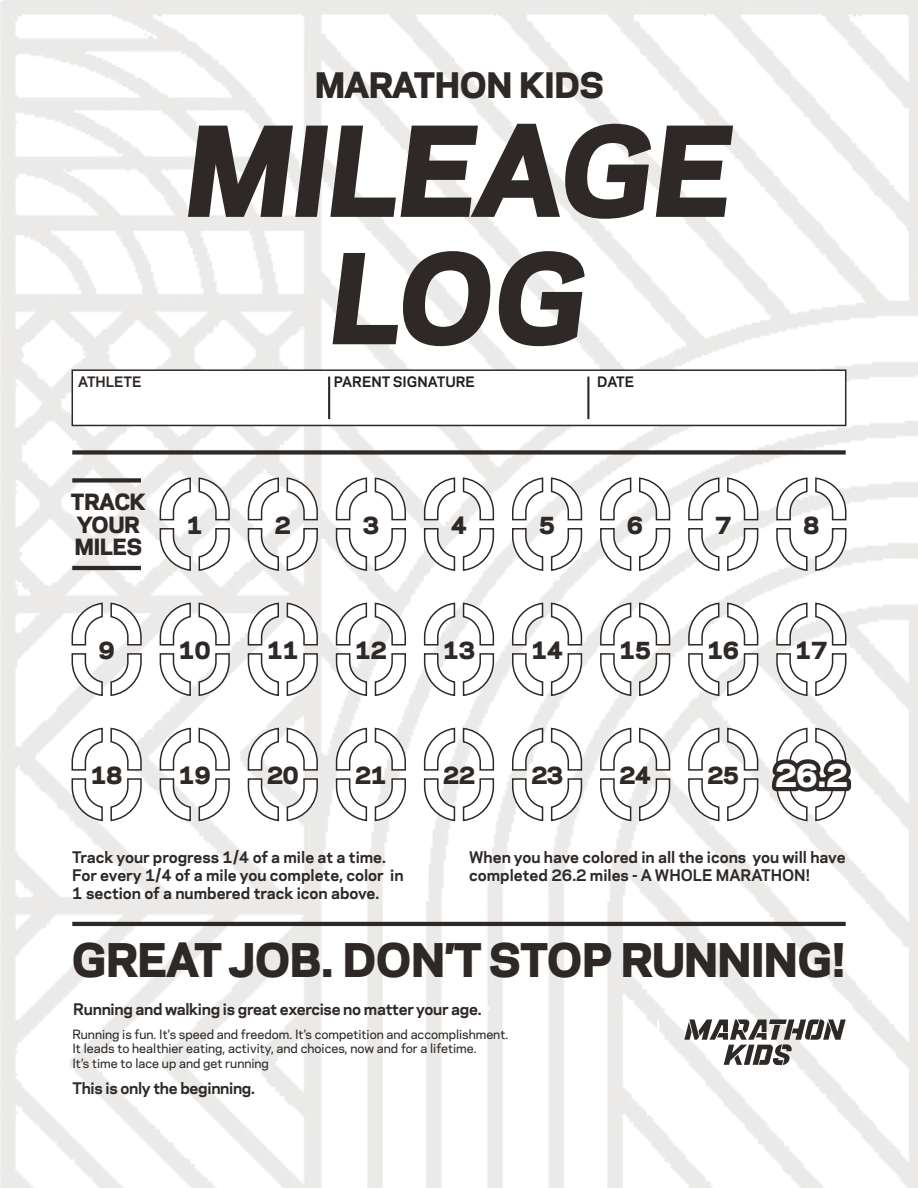
<style>
.page{position:relative;width:918px;height:1188px;background:#fff}
.page>*{position:absolute;margin:0;border:0;box-sizing:border-box;transform-origin:0 0}
.t1{font:italic 800 117px/127.4px "Galaxie Polaris";color:#2e2926;text-align:center}
.t2{font:800 43.5px "Galaxie Polaris";letter-spacing:-.005em;color:#2e2926}
.t3{font:800 33px "Galaxie Polaris";color:#2e2926}
.t4{font:800 30px "Galaxie Polaris";color:#fff}
.t5{font:800 22.5px "Galaxie Polaris";color:#2e2926}
.t6{font:800 21px "Galaxie Polaris";color:#2e2926}
.t7{font:700 15px/18px "Galaxie Polaris";color:#2e2926}
.t8{font:700 15px "Galaxie Polaris";letter-spacing:-.02em;color:#2e2926}
.t9{font:700 13.5px "Galaxie Polaris";color:#231f20}
.t10{font:700 13.5px "Galaxie Polaris";color:#2e2926}
.t11{font:500 12px/14.4px "Galaxie Polaris";color:#2e2926}
.s1{color:#fff}
</style>
<div class="page">
<svg style="left:71px;top:602px;width:71px;height:44px"></svg>
<svg style="left:110px;top:652px;width:32px;height:45px"></svg>
<svg style="left:71px;top:653px;width:33px;height:44px"></svg>
<svg style="left:159px;top:602px;width:33px;height:44px"></svg>
<svg style="left:198px;top:602px;width:33px;height:44px"></svg>
<svg style="left:198px;top:652px;width:33px;height:45px"></svg>
<svg style="left:159px;top:653px;width:33px;height:44px"></svg>
<svg style="left:247px;top:602px;width:33px;height:44px"></svg>
<svg style="left:286px;top:602px;width:33px;height:44px"></svg>
<svg style="left:286px;top:652px;width:33px;height:45px"></svg>
<svg style="left:247px;top:652px;width:32px;height:45px"></svg>
<svg style="left:335px;top:602px;width:33px;height:44px"></svg>
<svg style="left:374px;top:602px;width:33px;height:44px"></svg>
<svg style="left:374px;top:652px;width:32px;height:45px"></svg>
<svg style="left:335px;top:652px;width:33px;height:45px"></svg>
<svg style="left:423px;top:602px;width:33px;height:44px"></svg>
<svg style="left:462px;top:602px;width:33px;height:44px"></svg>
<svg style="left:462px;top:653px;width:33px;height:44px"></svg>
<svg style="left:423px;top:652px;width:33px;height:45px"></svg>
<svg style="left:511px;top:602px;width:33px;height:44px"></svg>
<svg style="left:550px;top:602px;width:33px;height:44px"></svg>
<svg style="left:550px;top:652px;width:33px;height:45px"></svg>
<svg style="left:511px;top:652px;width:33px;height:45px"></svg>
<svg style="left:599px;top:602px;width:33px;height:44px"></svg>
<svg style="left:638px;top:602px;width:33px;height:44px"></svg>
<svg style="left:638px;top:652px;width:33px;height:45px"></svg>
<svg style="left:600px;top:653px;width:32px;height:44px"></svg>
<svg style="left:687px;top:602px;width:33px;height:44px"></svg>
<svg style="left:726px;top:602px;width:33px;height:44px"></svg>
<svg style="left:726px;top:652px;width:33px;height:45px"></svg>
<svg style="left:688px;top:653px;width:32px;height:44px"></svg>
<svg style="left:776px;top:602px;width:32px;height:44px"></svg>
<svg style="left:814px;top:602px;width:33px;height:44px"></svg>
<svg style="left:776px;top:652px;width:71px;height:45px"></svg>
<svg style="left:71px;top:727px;width:71px;height:44px"></svg>
<svg style="left:110px;top:778px;width:32px;height:44px"></svg>
<svg style="left:71px;top:778px;width:32px;height:44px"></svg>
<svg style="left:159px;top:727px;width:32px;height:44px"></svg>
<svg style="left:198px;top:727px;width:32px;height:44px"></svg>
<svg style="left:198px;top:778px;width:32px;height:44px"></svg>
<svg style="left:159px;top:778px;width:33px;height:44px"></svg>
<svg style="left:247px;top:727px;width:33px;height:44px"></svg>
<svg style="left:286px;top:727px;width:33px;height:44px"></svg>
<svg style="left:286px;top:778px;width:33px;height:44px"></svg>
<svg style="left:247px;top:778px;width:33px;height:44px"></svg>
<svg style="left:335px;top:727px;width:33px;height:44px"></svg>
<svg style="left:374px;top:727px;width:33px;height:44px"></svg>
<svg style="left:374px;top:778px;width:32px;height:44px"></svg>
<svg style="left:335px;top:778px;width:33px;height:44px"></svg>
<svg style="left:423px;top:727px;width:33px;height:44px"></svg>
<svg style="left:462px;top:727px;width:33px;height:44px"></svg>
<svg style="left:462px;top:778px;width:33px;height:44px"></svg>
<svg style="left:423px;top:778px;width:33px;height:44px"></svg>
<svg style="left:511px;top:727px;width:33px;height:44px"></svg>
<svg style="left:550px;top:727px;width:33px;height:44px"></svg>
<svg style="left:550px;top:778px;width:33px;height:44px"></svg>
<svg style="left:511px;top:778px;width:33px;height:44px"></svg>
<svg style="left:599px;top:727px;width:33px;height:44px"></svg>
<svg style="left:639px;top:727px;width:32px;height:44px"></svg>
<svg style="left:638px;top:778px;width:33px;height:44px"></svg>
<svg style="left:600px;top:778px;width:32px;height:44px"></svg>
<svg style="left:687px;top:727px;width:33px;height:44px"></svg>
<svg style="left:726px;top:727px;width:33px;height:44px"></svg>
<svg style="left:727px;top:778px;width:32px;height:44px"></svg>
<svg style="left:687px;top:778px;width:33px;height:44px"></svg>
<svg style="left:768px;top:727px;width:87px;height:95px"></svg>
<svg style="left:159px;top:477px;width:33px;height:44px"></svg>
<svg style="left:198px;top:477px;width:33px;height:44px"></svg>
<svg style="left:198px;top:527px;width:32px;height:45px"></svg>
<svg style="left:159px;top:527px;width:33px;height:45px"></svg>
<svg style="left:247px;top:477px;width:33px;height:44px"></svg>
<svg style="left:286px;top:477px;width:33px;height:44px"></svg>
<svg style="left:286px;top:527px;width:33px;height:45px"></svg>
<svg style="left:247px;top:527px;width:33px;height:45px"></svg>
<svg style="left:335px;top:477px;width:33px;height:44px"></svg>
<svg style="left:374px;top:477px;width:33px;height:44px"></svg>
<svg style="left:374px;top:528px;width:32px;height:44px"></svg>
<svg style="left:335px;top:527px;width:33px;height:45px"></svg>
<svg style="left:423px;top:477px;width:33px;height:44px"></svg>
<svg style="left:462px;top:477px;width:33px;height:44px"></svg>
<svg style="left:462px;top:527px;width:33px;height:45px"></svg>
<svg style="left:423px;top:527px;width:33px;height:45px"></svg>
<svg style="left:511px;top:477px;width:33px;height:44px"></svg>
<svg style="left:550px;top:477px;width:33px;height:44px"></svg>
<svg style="left:550px;top:528px;width:33px;height:44px"></svg>
<svg style="left:511px;top:527px;width:33px;height:44px"></svg>
<svg style="left:599px;top:477px;width:33px;height:44px"></svg>
<svg style="left:638px;top:477px;width:33px;height:44px"></svg>
<svg style="left:638px;top:527px;width:33px;height:45px"></svg>
<svg style="left:599px;top:527px;width:33px;height:44px"></svg>
<svg style="left:687px;top:477px;width:33px;height:44px"></svg>
<svg style="left:726px;top:477px;width:33px;height:44px"></svg>
<svg style="left:726px;top:527px;width:33px;height:44px"></svg>
<svg style="left:687px;top:528px;width:33px;height:43px"></svg>
<svg style="left:776px;top:477px;width:32px;height:44px"></svg>
<svg style="left:814px;top:477px;width:33px;height:44px"></svg>
<svg style="left:776px;top:528px;width:71px;height:44px"></svg>
<hr style="left:72px;top:566px;width:69px;height:4px;background:#2e2926">
<div style="left:72px;top:478px;width:69px;height:5px;background:#2e2926"></div>
<hr style="left:72px;top:922px;width:774px;height:4px;background:#2e2926">
<div style="left:72px;top:450px;width:774px;height:5px;background:#2e2926"></div>
<div style="left:72px;top:369px;width:774px;height:57px;background:#fff;border:2px solid #2e2926"></div>
<hr style="left:328px;top:377px;width:2px;height:42px;background:#2e2926">
<hr style="left:587px;top:377px;width:2px;height:42px;background:#2e2926">
<svg style="left:684px;top:1019px;width:162px;height:46px"></svg>
<p class="t3" style="left:315px;top:61px;width:290px">MARATHON KIDS</p>
<p class="t10" style="left:78px;top:372px;width:65px">ATHLETE</p>
<p class="t1" style="left:186px;top:101px;width:547px">MILEAGE<br>LOG</p>
<p class="t9" style="left:334px;top:372px;width:143px">PARENT SIGNATURE</p>
<p class="t9" style="left:597px;top:372px;width:39px">DATE</p>
<p class="t6" style="left:71px;top:486px;width:77px">TRACK</p>
<p class="t6" style="left:77px;top:509px;width:64px">YOUR</p>
<p class="t6" style="left:75px;top:531px;width:69px">MILES</p>
<p class="t5" style="left:187px;top:508px;width:17px">1</p>
<p class="t5" style="left:275px;top:508px;width:17px">2</p>
<p class="t5" style="left:363px;top:508px;width:17px">3</p>
<p class="t5" style="left:451px;top:508px;width:17px">4</p>
<p class="t5" style="left:539px;top:508px;width:17px">5</p>
<p class="t5" style="left:627px;top:508px;width:17px">6</p>
<p class="t5" style="left:715px;top:508px;width:17px">7</p>
<p class="t5" style="left:803px;top:508px;width:17px">8</p>
<p class="t5" style="left:99px;top:633px;width:17px">9</p>
<p class="t5" style="left:179px;top:633px;width:33px">10</p>
<p class="t5" style="left:267px;top:633px;width:33px">11</p>
<p class="t5" style="left:355px;top:633px;width:33px">12</p>
<p class="t5" style="left:443px;top:633px;width:33px">13</p>
<p class="t5" style="left:531px;top:633px;width:33px">14</p>
<p class="t5" style="left:619px;top:633px;width:33px">15</p>
<p class="t5" style="left:708px;top:633px;width:33px">16</p>
<p class="t5" style="left:796px;top:633px;width:33px">17</p>
<p class="t5" style="left:91px;top:758px;width:33px">18</p>
<p class="t5" style="left:179px;top:758px;width:33px">19</p>
<p class="t5" style="left:267px;top:758px;width:33px">20</p>
<p class="t5" style="left:355px;top:758px;width:33px">21</p>
<p class="t5" style="left:443px;top:758px;width:33px">22</p>
<p class="t5" style="left:531px;top:758px;width:33px">23</p>
<p class="t5" style="left:619px;top:758px;width:33px">24</p>
<p class="t5" style="left:708px;top:758px;width:33px">25</p>
<p class="t4" style="left:775px;top:753px;width:73px">26.2</p>
<p class="t7" style="left:72px;top:847px;width:333px">Track your progress 1/4 of a mile at a time.<br>For every 1/4 of a mile you complete, color in<br>1 section of a numbered track icon above.</p>
<p class="t7" style="left:469px;top:847px;width:378px">When you have colored in all the icons you will have completed 26.2 miles - A WHOLE MARATHON!</p>
<p class="t2" style="left:72px;top:928px;width:775px">GREAT JOB. DON’T STOP RUNNING!</p>
<p class="t8" style="left:73px;top:998px;width:418px">Running and walking is great exercise no matter your age.<span class="s1">y</span></p>
<p class="t11" style="left:72px;top:1026px;width:437px">Running is fun. It’s speed and freedom. It’s competition and accomplishment.</p>
<p class="t11" style="left:72px;top:1041px;width:406px">It leads to healthier eating, activity, and choices, now and for a lifetime.<br>It’s time to lace up and get running<span class="s1">.</span></p>
<p class="t8" style="left:72px;top:1077px;width:184px">This is only the beginning.</p>
</div>
